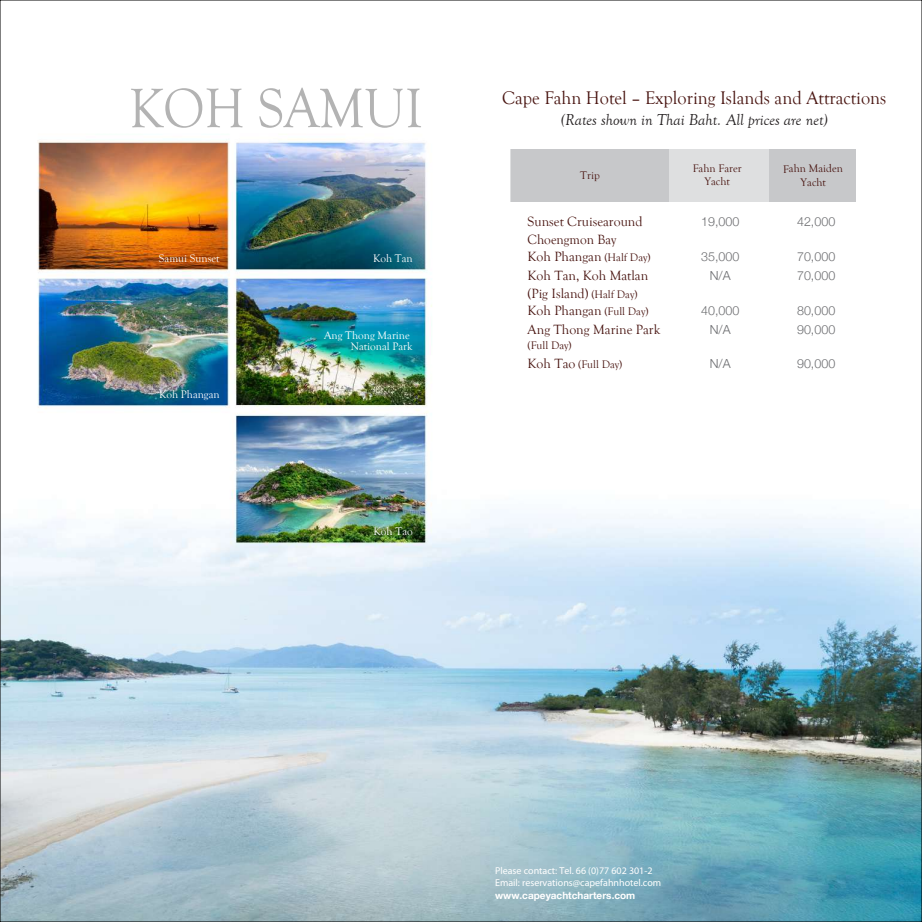
<style>
.page{position:relative;width:922px;height:922px;background:#fff}
.page>*{position:absolute;margin:0;border:0;box-sizing:border-box;transform-origin:0 0}
.t1{font:57.12px "Goudy Old Style T";color:#b3b3b3;scale:.92 1}
.t2{font:18.75px "Goudy Old Style T";color:#491511}
.t3{font:italic 16.25px "Goudy Old Style T";color:#231f20}
.t4{font:13.75px/17.5px "Goudy Old Style T";color:#491511}
.t5{font:300 12.5px "Helvetica Neue";color:#6c6d70}
.t6{font:11.25px/11.2px "Goudy Old Style T";color:#fff;text-align:right}
.t7{font:11.25px/13.8px "Goudy Old Style T";color:#491511;text-align:center}
.t8{font:10px/12.5px "Myriad Pro";color:#fff}
.t9{font:700 10px "Helvetica Neue";color:#fff}
.s1{font-size:11.25px}
.s2{font-size:13.75px}
</style>
<div class="page">
<img style="left:2px;top:139px;width:917px;height:780px">
<div style="left:510px;top:149px;width:345px;height:52px;background:#dedfe0"></div>
<div style="left:510px;top:149px;width:158px;height:52px;background:#c7c8ca"></div>
<div style="left:769px;top:149px;width:86px;height:52px;background:#c7c8ca"></div>
<h1 class="t1" style="left:129px;top:77px;width:320px">KOH SAMUI</h1>
<p class="t6" style="left:159px;top:253px;width:62px">Samui Sunset</p>
<p class="t6" style="left:373px;top:253px;width:41px">Koh Tan</p>
<p class="t6" style="left:159px;top:389px;width:62px">Koh Phangan</p>
<p class="t6" style="left:324px;top:330px;width:90px">Ang Thong Marine<br>National Park</p>
<p class="t6" style="left:373px;top:526px;width:41px">Koh Tao</p>
<h2 class="t2" style="left:502px;top:87px;width:385px">Cape Fahn Hotel – Exploring Islands and Attractions</h2>
<p class="t3" style="left:560px;top:111px;width:268px">(Rates shown in Thai Baht. All prices are net)</p>
<p class="t7" style="left:692px;top:161px;width:50px">Fahn Farer<br>Yacht</p>
<p class="t7" style="left:580px;top:168px;width:21px">Trip</p>
<p class="t7" style="left:782px;top:162px;width:61px;rotate:-1deg">Fahn Maiden<br>Yacht</p>
<p class="t4" style="left:527px;top:213px;width:116px">Sunset Cruisearound</p>
<p class="t5" style="left:701px;top:212px;width:40px">19,000</p>
<p class="t5" style="left:796px;top:212px;width:40px">42,000</p>
<p class="t4" style="left:527px;top:231px;width:124px">Choengmon Bay<br>Koh Phangan <span class="s1">(Half Day)</span></p>
<p class="t5" style="left:701px;top:247px;width:40px">35,000</p>
<p class="t5" style="left:796px;top:247px;width:40px">70,000</p>
<p class="t4" style="left:527px;top:267px;width:122px">Koh Tan, Koh Matlan</p>
<p class="t5" style="left:709px;top:265px;width:22px">N/A</p>
<p class="t5" style="left:796px;top:265px;width:40px">70,000</p>
<p class="t4" style="left:527px;top:285px;width:122px">(Pig Island) <span class="s1">(Half Day)<br></span>Koh Phangan <span class="s1">(Full Day)</span></p>
<p class="t5" style="left:701px;top:300px;width:40px">40,000</p>
<p class="t5" style="left:796px;top:300px;width:40px">80,000</p>
<p class="t4" style="left:527px;top:321px;width:134px">Ang Thong Marine Park</p>
<p class="t5" style="left:709px;top:319px;width:22px">N/A</p>
<p class="t5" style="left:796px;top:319px;width:40px">90,000</p>
<p class="t7" style="left:527px;top:336px;width:96px;line-height:18.8px;text-align:left">(Full Day)<br><span class="s2">Koh Tao</span> (Full Day)</p>
<p class="t5" style="left:709px;top:353px;width:22px">N/A</p>
<p class="t5" style="left:796px;top:353px;width:40px">90,000</p>
<p class="t8" style="left:495px;top:863px;width:168px">Please contact: Tel. 66 (0)77 602 301-2<br>Email: reservations@capefahnhotel.com</p>
<p class="t9" style="left:495px;top:888px;width:142px">www.capeyachtcharters.com</p>
</div>
